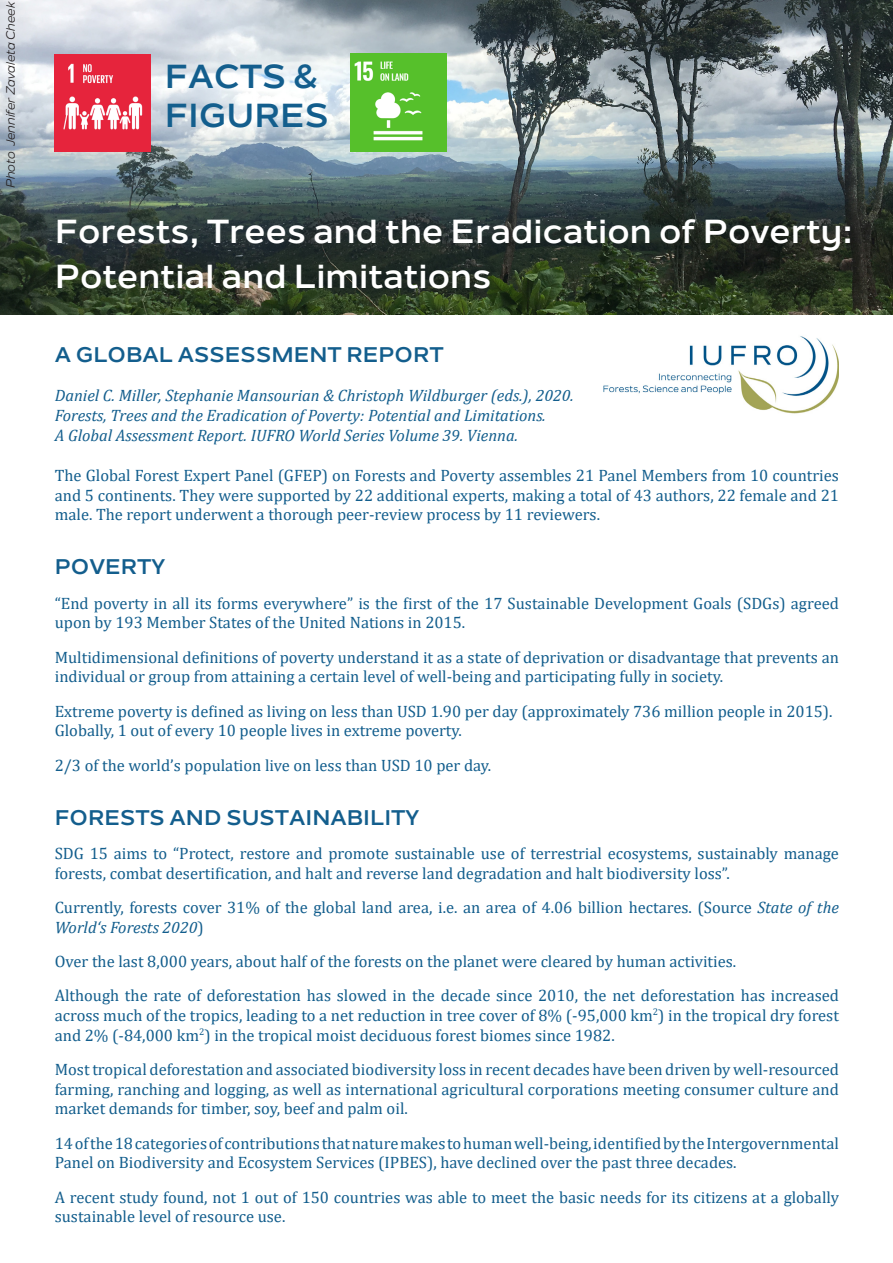
<style>
.page{position:relative;width:893px;height:1263px;background:#fff}
.page>*{position:absolute;margin:0;border:0;box-sizing:border-box;transform-origin:0 0}
.t1{font:700 33px/45px "Nolan";color:#fff}
.t2{font:700 33px "Nolan";color:#135e8d}
.t3{font:700 21px "Nolan";color:#135e8d}
.t4{font:16.5px/19.8px "Cambria";color:#135e8d}
.t5{font:italic 16.5px/19.8px "Cambria";color:#135e8d}
.t6{font:italic 12px "Nolan";color:#231f20}
.s1{font-style:italic}
</style>
<div class="page">
<img style="left:0;top:0;width:893px;height:315px">
<img style="left:54px;top:54px;width:97px;height:97px">
<img style="left:350px;top:54px;width:96px;height:97px">
<img style="left:604px;top:336px;width:235px;height:78px">
<p class="t6" style="left:4px;top:188px;width:188px;rotate:-90deg">Photo Jennifer Zavaleta Cheek</p>
<p class="t2" style="left:165px;top:56px;width:154px">FACTS &amp;</p>
<p class="t2" style="left:165px;top:96px;width:166px">FIGURES</p>
<p class="t1" style="left:55px;top:210px;width:800px">Forests, Trees and the Eradication of Poverty:<br>Potential and Limitations</p>
<p class="t3" style="left:55px;top:342px;width:390px">A GLOBAL ASSESSMENT REPORT</p>
<p class="t5" style="left:55px;top:385px;width:521px">Daniel C. Miller, Stephanie Mansourian &amp; Christoph Wildburger (eds.), 2020.<br>Forests, Trees and the Eradication of Poverty: Potential and Limitations.</p>
<p class="t5" style="left:55px;top:425px;width:465px">A Global Assessment Report. IUFRO World Series Volume 39. Vienna.</p>
<p class="t4" style="left:55px;top:465px;width:786px;text-align:justify">The Global Forest Expert Panel (GFEP) on Forests and Poverty assembles 21 Panel Members from 10 countries and 5 continents. They were supported by 22 additional experts, making a total of 43 authors, 22 female and 21 male. The report underwent a thorough peer-review process by 11 reviewers.</p>
<p class="t3" style="left:55px;top:554px;width:112px">POVERTY</p>
<p class="t4" style="left:55px;top:593px;width:786px">“End poverty in all its forms everywhere” is the first of the 17 Sustainable Development Goals (SDGs) agreed upon by 193 Member States of the United Nations in 2015.</p>
<p class="t4" style="left:55px;top:647px;width:786px">Multidimensional definitions of poverty understand it as a state of deprivation or disadvantage that prevents an individual or group from attaining a certain level of well-being and participating fully in society.</p>
<p class="t4" style="left:55px;top:701px;width:779px">Extreme poverty is defined as living on less than USD 1.90 per day (approximately 736 million people in 2015).</p>
<p class="t4" style="left:55px;top:721px;width:409px">Globally, 1 out of every 10 people lives in extreme poverty.</p>
<p class="t4" style="left:55px;top:755px;width:438px">2/3 of the world’s population live on less than USD 10 per day.</p>
<p class="t3" style="left:55px;top:804px;width:366px">FORESTS AND SUSTAINABILITY</p>
<p class="t4" style="left:55px;top:843px;width:786px">SDG 15 aims to “Protect, restore and promote sustainable use of terrestrial ecosystems, sustainably manage forests, combat desertification, and halt and reverse land degradation and halt biodiversity loss”.</p>
<p class="t4" style="left:55px;top:897px;width:786px">Currently, forests cover 31% of the global land area, i.e. an area of 4.06 billion hectares. (Source <span class="s1">State of the<br>World‘s Forests 2020</span>)</p>
<p class="t4" style="left:55px;top:951px;width:683px">Over the last 8,000 years, about half of the forests on the planet were cleared by human activities.</p>
<p class="t4" style="left:55px;top:985px;width:786px;text-align:justify">Although the rate of deforestation has slowed in the decade since 2010, the net deforestation has increased across much of the tropics, leading to a net reduction in tree cover of 8% (-95,000 km<sup>2</sup>) in the tropical dry forest and 2% (-84,000 km<sup>2</sup>) in the tropical moist deciduous forest biomes since 1982.</p>
<p class="t4" style="left:55px;top:1059px;width:786px;text-align:justify">Most tropical deforestation and associated biodiversity loss in recent decades have been driven by well-resourced farming, ranching and logging, as well as international agricultural corporations meeting consumer culture and market demands for timber, soy, beef and palm oil.</p>
<p class="t4" style="left:55px;top:1133px;width:786px">14 of the 18 categories of contributions that nature makes to human well-being, identified by the Intergovernmental<br>Panel on Biodiversity and Ecosystem Services (IPBES), have declined over the past three decades.</p>
<p class="t4" style="left:55px;top:1187px;width:786px">A recent study found, not 1 out of 150 countries was able to meet the basic needs for its citizens at a globally sustainable level of resource use.</p>
</div>
